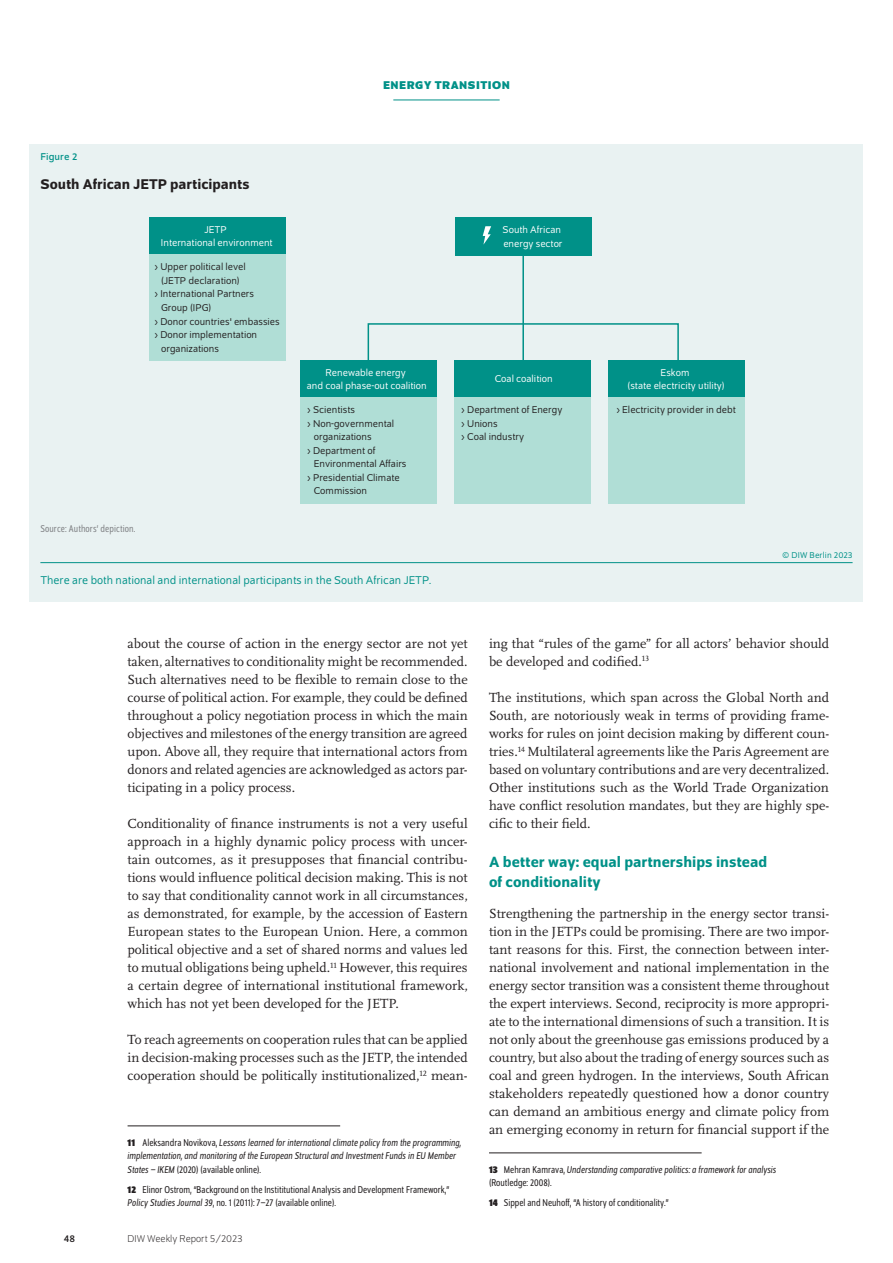
<style>
.page{position:relative;width:893px;height:1263px;background:#fff}
.page>*{position:absolute;margin:0;border:0;box-sizing:border-box;transform-origin:0 0}
.t1{font:500 15.75px/19.5px "Schumpeter";color:#009188}
.t2{font:500 15px "Schumpeter";color:#231f20}
.t3{font:13.8px/18px "Scala Pro";color:#231f20;text-align:justify}
.t4{font:12px "Schumpeter Blond";color:#009188}
.t5{font:700 12px "Schumpeter";color:#009188}
.t6{font:10.5px/13.5px "Schumpeter Blond";color:#231f20}
.t7{font:italic semi-condensed 10.5px/13.5px "Schumpeter Blond";color:#231f20}
.t8{font:semi-condensed 10.5px/13.5px "Schumpeter Blond";color:#231f20}
.t9{font:10.5px/13.5px "Schumpeter Blond";color:#fff;text-align:center}
.t10{font:semi-condensed 10.5px "Schumpeter Blond";letter-spacing:.01em;color:#808285}
.t11{font:300 10.5px "Schumpeter";color:#231f20}
.t12{font:10.5px "Schumpeter";letter-spacing:.01em;color:#009188}
.t13{font:10.5px "Schumpeter";color:#231f20}
.t14{font:9px "Schumpeter Blond";letter-spacing:.01em;color:#009188}
.s1{font-family:"Schumpeter";font-weight:700;font-style:normal}
.s2{font-style:normal}
.s3{font-family:"Schumpeter";font-weight:700}
.s4{font-style:italic}
</style>
<div class="page">
<hr style="left:393px;top:100px;width:107px;height:1px;background:#009188">
<hr style="left:489px;top:1152px;width:213px;height:1px;background:#231f20">
<hr style="left:128px;top:1125px;width:212px;height:1px;background:#231f20">
<div style="left:30px;top:144px;width:833px;height:457px;background:#e9f2f2"></div>
<div style="left:150px;top:217px;width:136px;height:39px;background:#009188"></div>
<div style="left:150px;top:254px;width:136px;height:106px;background:#b0ded6"></div>
<div style="left:301px;top:360px;width:136px;height:38px;background:#009188"></div>
<div style="left:301px;top:397px;width:136px;height:107px;background:#b0ded6"></div>
<div style="left:455px;top:360px;width:136px;height:38px;background:#009188"></div>
<div style="left:455px;top:397px;width:136px;height:107px;background:#b0ded6"></div>
<div style="left:608px;top:360px;width:136px;height:38px;background:#009188"></div>
<div style="left:608px;top:397px;width:136px;height:107px;background:#b0ded6"></div>
<svg style="left:367px;top:323px;width:312px;height:41px"></svg>
<hr style="left:522px;top:242px;width:2px;height:122px;background:#009188">
<div style="left:455px;top:217px;width:136px;height:39px;background:#009188"></div>
<svg style="left:483px;top:226px;width:8px;height:19px"></svg>
<hr style="left:40px;top:562px;width:813px;height:1px;background:#009188">
<p class="t12" style="left:40px;top:151px;width:38px">Figure 2</p>
<p class="t2" style="left:40px;top:176px;width:211px">South African JETP participants</p>
<p class="t9" style="left:161px;top:223px;width:113px">JETP<br>International environment</p>
<p class="t6" style="left:155px;top:261px;width:93px">› Upper political level</p>
<p class="t6" style="left:161px;top:274px;width:80px">(JETP declaration)</p>
<p class="t6" style="left:155px;top:288px;width:101px">› International Partners</p>
<p class="t6" style="left:161px;top:301px;width:52px">Group (IPG)</p>
<p class="t6" style="left:155px;top:315px;width:127px">› Donor countries' embassies</p>
<p class="t6" style="left:155px;top:328px;width:104px">› Donor implementation</p>
<p class="t6" style="left:161px;top:342px;width:59px">organizations</p>
<p class="t10" style="left:40px;top:523px;width:96px">Source: Authors’ depiction.</p>
<p class="t5" style="left:383px;top:79px;width:17px">ENERGY</p>
<p class="t5" style="left:435px;top:79px;width:9px">TRANSITION</p>
<p class="t9" style="left:503px;top:223px;width:62px;text-align:left">South African energy sector</p>
<p class="t9" style="left:307px;top:366px;width:121px">Renewable energy<br>and coal phase-out coalition</p>
<p class="t6" style="left:307px;top:403px;width:49px">› Scientists</p>
<p class="t6" style="left:307px;top:417px;width:89px">› Non-governmental</p>
<p class="t6" style="left:314px;top:430px;width:59px">organizations</p>
<p class="t6" style="left:307px;top:444px;width:70px">› Department of</p>
<p class="t6" style="left:314px;top:457px;width:94px">Environmental Affairs</p>
<p class="t6" style="left:307px;top:471px;width:94px">› Presidential Climate</p>
<p class="t6" style="left:314px;top:484px;width:55px">Commission</p>
<p class="t9" style="left:495px;top:372px;width:59px">Coal coalition</p>
<p class="t6" style="left:461px;top:403px;width:103px">› Department of Energy › Unions<br>› Coal industry</p>
<p class="t4" style="left:40px;top:575px;width:392px">There are both national and international participants in the South African JETP.</p>
<p class="t9" style="left:627px;top:366px;width:99px">Eskom<br>(state electricity utility)</p>
<p class="t6" style="left:616px;top:403px;width:121px">› Electricity provider in debt</p>
<p class="t14" style="left:782px;top:551px;width:72px">© DIW Berlin 2023</p>
<p class="t3" style="left:128px;top:634px;width:342px">about the course of action in the energy sector are not yet taken, alternatives to conditionality might be recommended.<br>Such alternatives need to be flexible to remain close to the course of political action. For example, they could be defined throughout a policy negotiation process in which the main objectives and milestones of the energy transition are agreed upon. Above all, they require that international actors from donors and related agencies are acknowledged as actors par&shy;ticipating in a policy process.</p>
<p class="t3" style="left:128px;top:814px;width:342px">Conditionality of finance instruments is not a very useful approach in a highly dynamic policy process with uncer&shy;tain outcomes, as it presupposes that financial contribu&shy;tions would influence political decision making. This is not to say that conditionality cannot work in all circumstances, as demonstrated, for example, by the accession of Eastern European states to the European Union. Here, a common political objective and a set of shared norms and values led to mutual obligations being upheld.<sup>11</sup> However, this requires a certain degree of international institutional framework, which has not yet been developed for the JETP.</p>
<p class="t3" style="left:128px;top:1030px;width:342px">To reach agreements on cooperation rules that can be applied in decision-making processes such as the JETP, the intended cooperation should be politically institutionalized,<sup>12</sup> mean-</p>
<p class="t7" style="left:128px;top:1136px;width:335px"><span class="s1">11</span> <span class="s2">Aleksandra Novikova,</span> Lessons learned for international climate policy from the programming, implementation, and monitoring of the European Structural and Investment Funds in EU Member<br>States – IKEM <span class="s2">(2020) (available online).</span></p>
<p class="t8" style="left:128px;top:1183px;width:323px"><span class="s3">12</span> Elinor Ostrom, “Background on the Instititutional Analysis and Development Framework,”<br><span class="s4">Policy Studies Journal 39</span>, no. 1 (2011): 7–27 (available online).</p>
<p class="t13" style="left:64px;top:1233px;width:13px">48</p>
<p class="t11" style="left:128px;top:1234px;width:116px">DIW Weekly Report 5/2023</p>
<p class="t3" style="left:489px;top:634px;width:342px">ing that “rules of the game” for all actors’ behavior should be developed and codified.<sup>13</sup></p>
<p class="t3" style="left:489px;top:688px;width:342px">The institutions, which span across the Global North and South, are notoriously weak in terms of providing frame&shy;works for rules on joint decision making by different coun&shy;tries.<sup>14</sup> Multilateral agreements like the Paris Agreement are based on voluntary contributions and are very decentralized.<br>Other institutions such as the World Trade Organization have conflict resolution mandates, but they are highly spe&shy;cific to their field.</p>
<p class="t1" style="left:489px;top:852px;width:280px">A better way: equal partnerships instead of conditionality</p>
<p class="t3" style="left:489px;top:904px;width:342px">Strengthening the partnership in the energy sector transi&shy;tion in the JETPs could be promising. There are two impor&shy;tant reasons for this. First, the connection between inter&shy;national involvement and national implementation in the energy sector transition was a consistent theme throughout the expert interviews. Second, reciprocity is more appropri&shy;ate to the international dimensions of such a transition. It is not only about the greenhouse gas emissions produced by a country, but also about the trading of energy sources such as coal and green hydrogen. In the interviews, South African stakeholders repeatedly questioned how a donor country can demand an ambitious energy and climate policy from an emerging economy in return for financial support if the</p>
<p class="t7" style="left:489px;top:1163px;width:289px"><span class="s1">13</span> <span class="s2">Mehran Kamrava,</span> Understanding comparative politics: a framework for analysis <span class="s2">(Routledge: 2008).</span></p>
<p class="t8" style="left:489px;top:1196px;width:181px"><span class="s3">14</span> Sippel and Neuhoff, “A history of conditionality.”</p>
</div>
